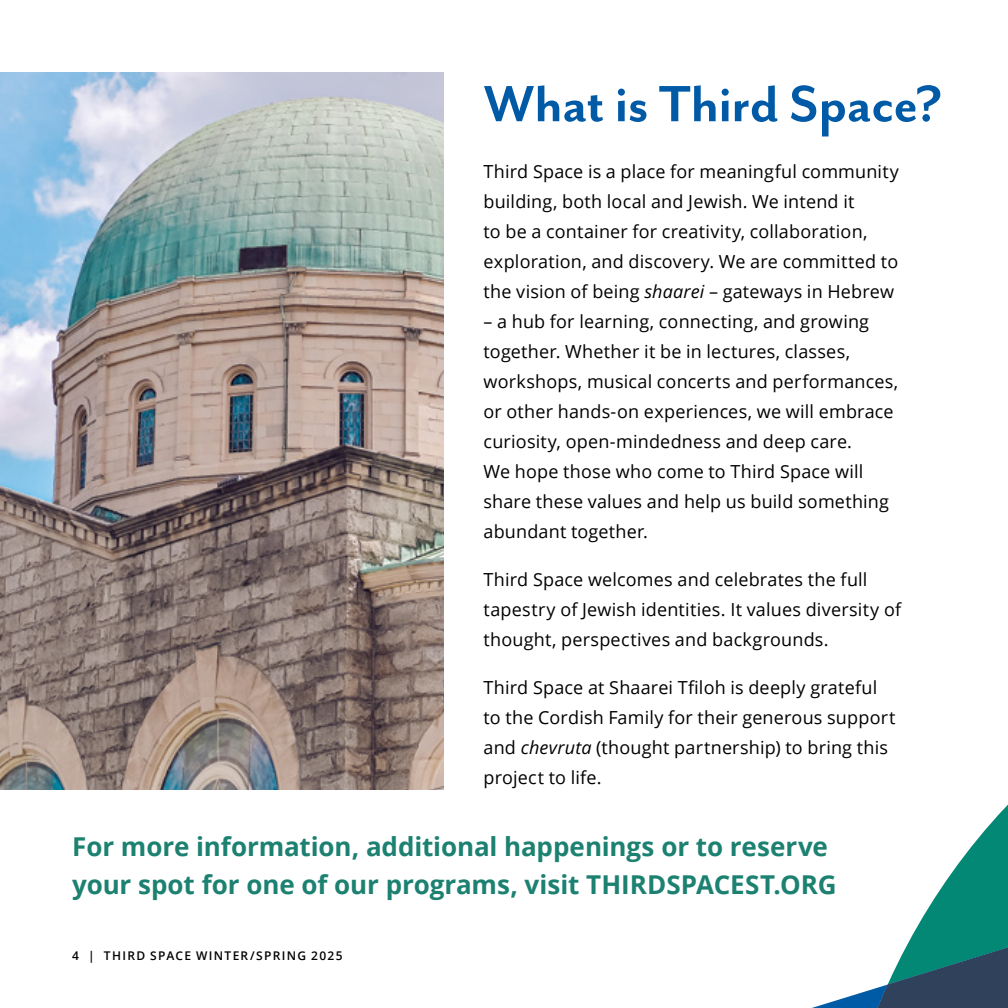
<style>
.page{position:relative;width:1008px;height:1008px;background:#fff}
.page>*{position:absolute;margin:0;border:0;box-sizing:border-box;transform-origin:0 0}
.t1{font:700 58.6px "Mr Eaves San OT";letter-spacing:-.01em;color:#005aa6}
.t2{font:700 26px/38px "Open Sans";letter-spacing:-.005em;color:#1c8171}
.t3{font:18px/30px "Open Sans";letter-spacing:.01em;color:#000}
.t4{font:600 12px "Open Sans";letter-spacing:.105em;color:#000}
.s1{font-style:italic}
</style>
<div class="page">
<img style="left:0;top:72px;width:444px;height:717px">
<hr style="left:1007px;top:0;width:1px;height:1008px;background:#2f415b">
<svg style="left:812px;top:697px;width:196px;height:311px"></svg>
<h1 class="t1" style="left:484px;top:71px;width:460px">What is Third Space?</h1>
<p class="t3" style="left:484px;top:156px;width:417px">Third Space is a place for meaningful community building, both local and Jewish. We intend it<br>to be a container for creativity, collaboration, exploration, and discovery. We are committed to the vision of being <span class="s1">shaarei</span> – gateways in Hebrew</p>
<p class="t3" style="left:484px;top:306px;width:416px">– a hub for learning, connecting, and growing together. Whether it be in lectures, classes, workshops, musical concerts and performances, or other hands-on experiences, we will embrace curiosity, open-mindedness and deep care.<br>We hope those who come to Third Space will share these values and help us build something abundant together.</p>
<p class="t3" style="left:484px;top:564px;width:419px">Third Space welcomes and celebrates the full tapestry of Jewish identities. It values diversity of thought, perspectives and backgrounds.</p>
<p class="t3" style="left:484px;top:672px;width:413px">Third Space at Shaarei Tfiloh is deeply grateful to the Cordish Family for their generous support and <span class="s1">chevruta</span> (thought partnership) to bring this project to life.</p>
<h2 class="t2" style="left:72px;top:827px;width:766px">For more information, additional happenings or to reserve your spot for one of our programs, visit THIRDSPACEST.ORG</h2>
<p class="t4" style="left:72px;top:947px;width:272px">4 | THIRD SPACE WINTER/SPRING 2025</p>
</div>
